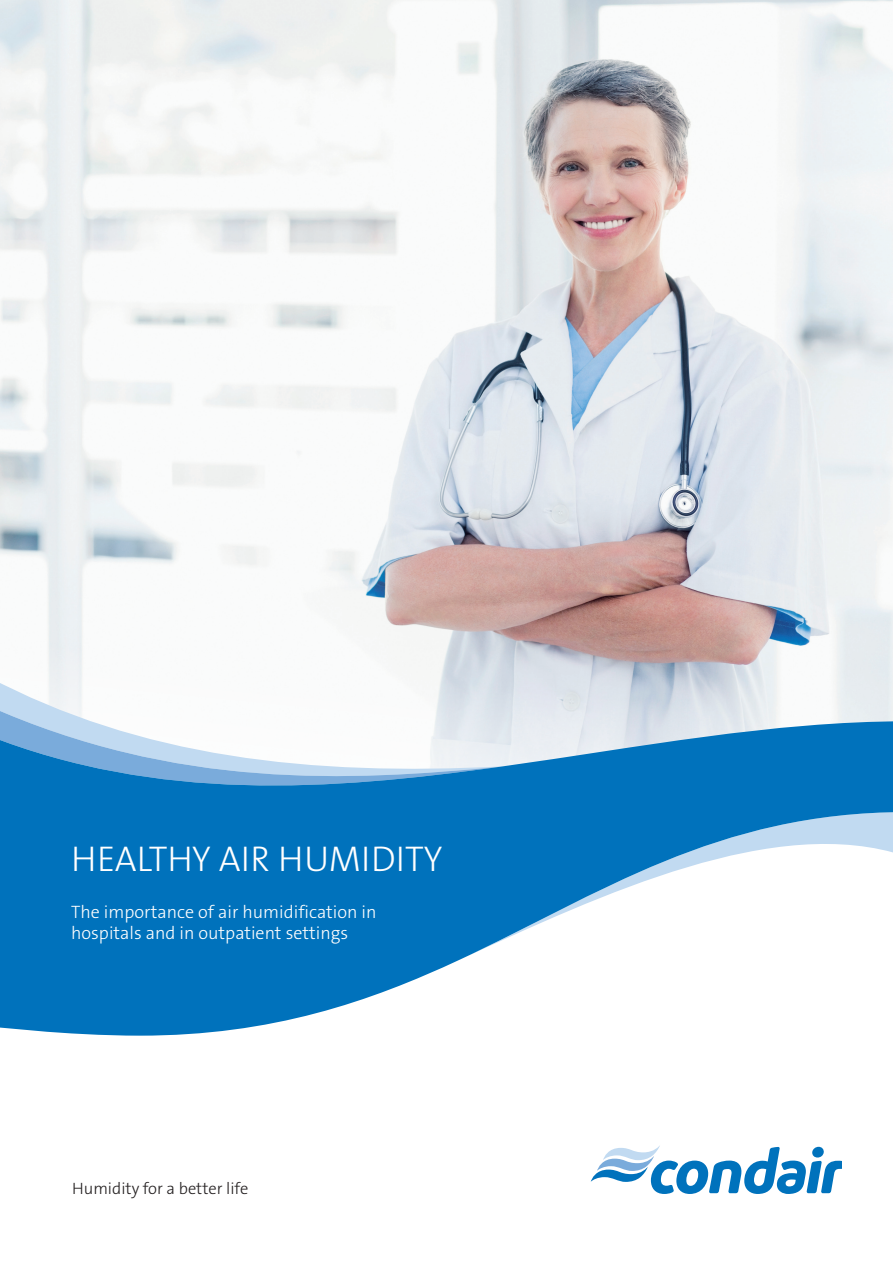
<style>
.page{position:relative;width:893px;height:1263px;background:#fff}
.page>*{position:absolute;margin:0;border:0;box-sizing:border-box;transform-origin:0 0}
.t1{font:300 36px "The Sans B3";color:#fff}
._03_Lead_text___12_p{font:300 18px "The Sans B3";color:#fff}
._05_Running_text___9{font:300 16.5px "The Sans B3";color:#231f20}
</style>
<div class="page">
<img style="left:0;top:0;width:893px;height:721px">
<svg style="left:0;top:676px;width:503px;height:45px"></svg>
<svg style="left:0;top:705px;width:500px;height:16px"></svg>
<svg style="left:0;top:721px;width:893px;height:315px;fill:#0072bc"></svg>
<svg style="left:591px;top:1145px;width:251px;height:49px"></svg>
<p class="t1" style="left:71px;top:840px;width:373px">HEALTHY AIR HUMIDITY</p>
<p class="_03_Lead_text___12_p" style="left:71px;top:902px;width:307px">The importance of air humidification in</p>
<p class="_03_Lead_text___12_p" style="left:71px;top:923px;width:279px">hospitals and in outpatient settings</p>
<p class="_05_Running_text___9" style="left:72px;top:1179px;width:178px">Humidity for a better life</p>
</div>
